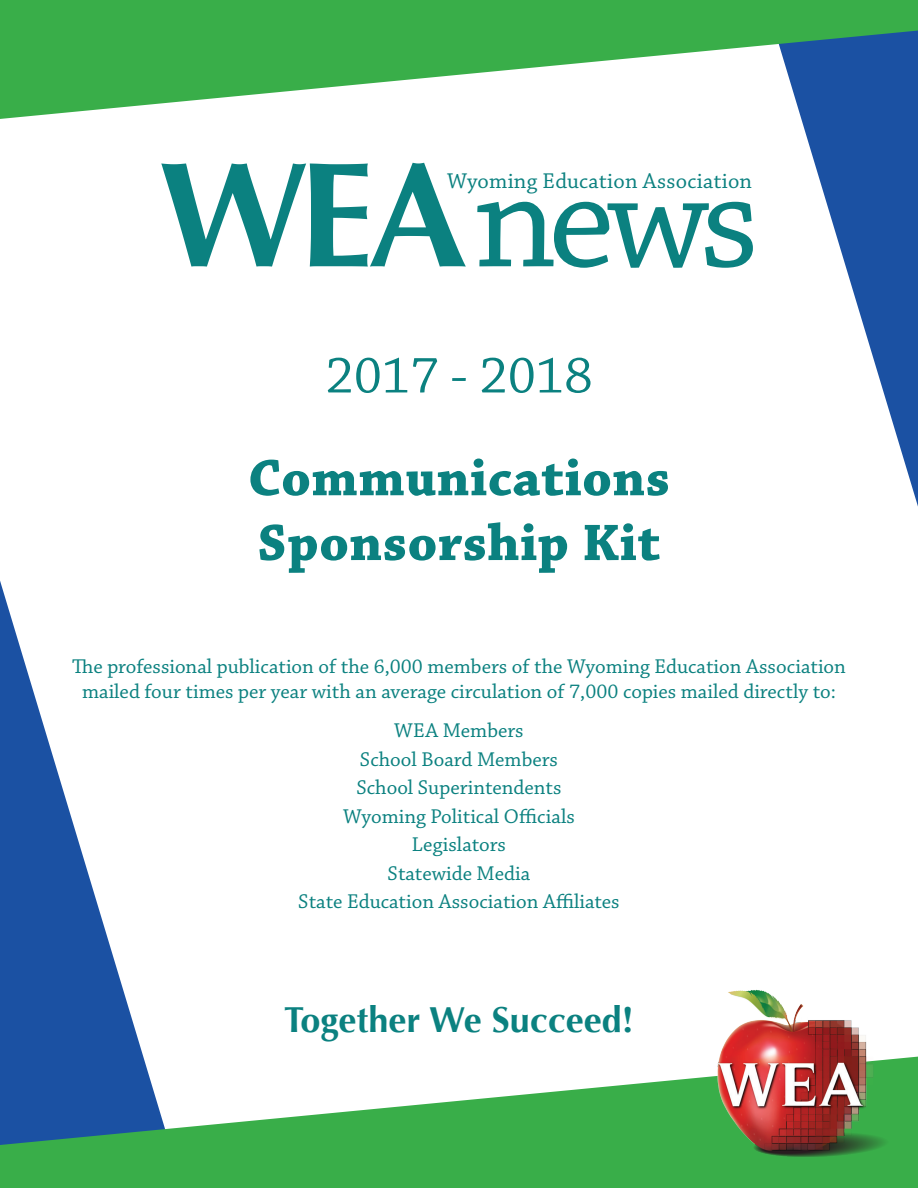
<style>
.page{position:relative;width:918px;height:1188px;background:#fff}
.page>*{position:absolute;margin:0;border:0;box-sizing:border-box;transform-origin:0 0}
.t1{font:150px "Chaparral Pro";color:#0b8180}
.t2{font:700 54px "Chaparral Pro";letter-spacing:.01em;color:#0b8180}
.t3{font:54px "Chaparral Pro";color:#0b8180}
.t4{font:700 36px "Optima";color:#0b8180}
.t5{font:22.5px "Chaparral Pro";letter-spacing:.01em;color:#0b8180}
.t6{font:21px/25.2px "Chaparral Pro";color:#0b8180;text-align:center}
.s1{font-family:"Optima";font-weight:700}
</style>
<div class="page">
<svg style="left:801px;top:119px;width:117px;height:388px"></svg>
<svg style="left:0;top:581px;width:144px;height:476px"></svg>
<svg style="left:0;top:0;width:918px;height:119px;fill:#39ae49"></svg>
<svg style="left:0;top:1057px;width:918px;height:131px;fill:#39ae49"></svg>
<img style="left:710px;top:989px;width:181px;height:172px">
<p class="t1" style="left:158px;top:136px;width:603px"><span class="s1">WEA</span>news</p>
<p class="t5" style="left:447px;top:168px;width:307px">Wyoming Education Association</p>
<p class="t3" style="left:325px;top:345px;width:269px">2017 - 2018</p>
<p class="t2" style="left:248px;top:446px;width:423px">Communications</p>
<p class="t2" style="left:258px;top:511px;width:404px">Sponsorship Kit</p>
<p class="t6" style="left:72px;top:654px;width:775px">The professional publication of the 6,000 members of the Wyoming Education Association mailed four times per year with an average circulation of 7,000 copies mailed directly to:</p>
<p class="t6" style="left:394px;top:719px;width:131px">WEA Members</p>
<p class="t6" style="left:360px;top:747px;width:200px">School Board Members</p>
<p class="t6" style="left:356px;top:776px;width:207px">School Superintendents</p>
<p class="t6" style="left:343px;top:804px;width:233px">Wyoming Political Officials</p>
<p class="t6" style="left:412px;top:833px;width:96px">Legislators</p>
<p class="t6" style="left:388px;top:861px;width:144px">Statewide Media</p>
<p class="t6" style="left:298px;top:890px;width:323px">State Education Association Affiliates</p>
<p class="t4" style="left:284px;top:999px;width:351px">Together We Succeed!</p>
</div>
